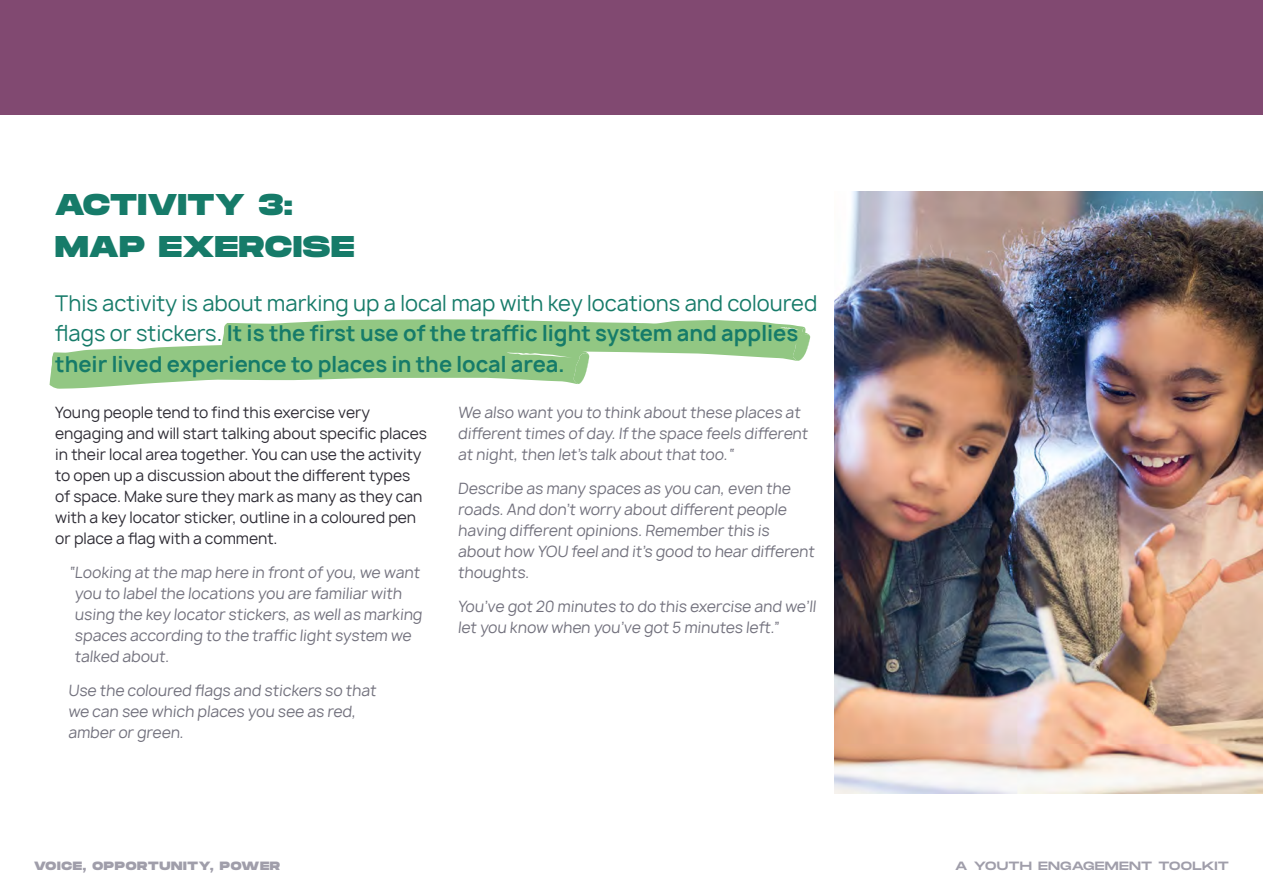
<style>
.page{position:relative;width:1263px;height:893px;background:#fff}
.page>*{position:absolute;margin:0;border:0;box-sizing:border-box;transform-origin:0 0}
.t1{font:800 30px/42px "Monument Extended";letter-spacing:.03em;color:#167b69}
.t2{font:700 21px/30px "Manrope";color:#167b69}
.t3{font:15px/21px "Manrope";color:#72717d}
.t4{font:15px/21px "Manrope";color:#2d2b34}
.t5{font:800 12px "Monument Extended";letter-spacing:.06em;color:#a09eaa}
.t6{font:12px "Monument Extended";letter-spacing:.02em;color:#a09eaa}
.s1{font-weight:400}
</style>
<div class="page">
<img style="left:835px;top:191px;width:428px;height:602px">
<svg style="left:50px;top:319px;width:760px;height:70px"></svg>
<div style="left:0;top:0;width:1263px;height:115px;background:#814971"></div>
<h1 class="t1" style="left:55px;top:183px;width:301px">ACTIVITY 3:<br>MAP EXERCISE</h1>
<h2 class="t2" style="left:55px;top:289px;width:764px"><span class="s1">This activity is about marking up a local map with key locations and coloured flags or stickers.</span> It is the first use of the traffic light system and applies their lived experience to places in the local area.</h2>
<p class="t4" style="left:55px;top:402px;width:373px">Young people tend to find this exercise very engaging and will start talking about specific places in their local area together. You can use the activity to open up a discussion about the different types of space. Make sure they mark as many as they can with a key locator sticker, outline in a coloured pen or place a flag with a comment.</p>
<p class="t3" style="left:75px;top:562px;width:351px;text-indent:-7px">“Looking at the map here in front of you, we want you to label the locations you are familiar with using the key locator stickers, as well as marking spaces according to the traffic light system we talked about.</p>
<p class="t3" style="left:68px;top:680px;width:311px">Use the coloured flags and stickers so that we can see which places you see as red, amber or green.</p>
<p class="t3" style="left:458px;top:402px;width:353px">We also want you to think about these places at different times of day. If the space feels different at night, then let’s talk about that too.“</p>
<p class="t3" style="left:458px;top:478px;width:360px">Describe as many spaces as you can, even the roads. And don’t worry about different people having different opinions. Remember this is about how YOU feel and it’s good to hear different thoughts.</p>
<p class="t3" style="left:458px;top:595px;width:361px">You’ve got 20 minutes to do this exercise and we’ll let you know when you’ve got 5 minutes left.”</p>
<p class="t5" style="left:34px;top:857px;width:248px">VOICE, OPPORTUNITY, POWER</p>
<p class="t6" style="left:955px;top:857px;width:275px">A YOUTH ENGAGEMENT TOOLKIT</p>
</div>
